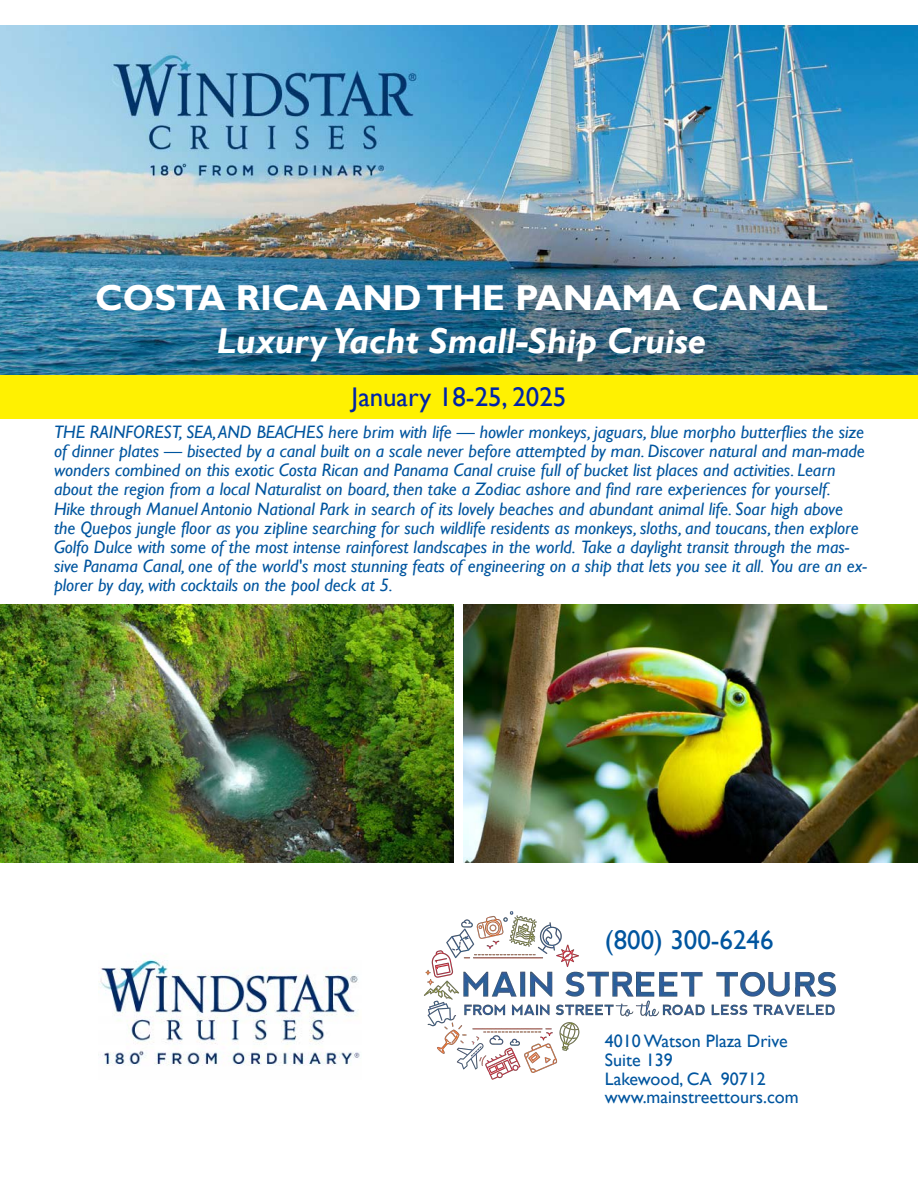
<style>
.page{position:relative;width:918px;height:1188px;background:#fff}
.page>*{position:absolute;margin:0;border:0;box-sizing:border-box;transform-origin:0 0}
.t1{font:italic 700 36px "Gill Sans";color:#fff}
.t2{font:700 36px "Gill Sans";color:#fff}
.t3{font:27px "Gill Sans";color:#0024a7}
.t4{font:27px "Gill Sans";color:#00559f}
.t5{font:italic 18px/19.2px "Gill Sans";color:#00559f}
.t6{font:18px "Gill Sans";color:#00559f}
</style>
<div class="page">
<img style="left:0;top:26px;width:918px;height:349px">
<img style="left:100px;top:959px;width:260px;height:107px">
<img style="left:423px;top:911px;width:413px;height:169px">
<img style="left:0;top:604px;width:454px;height:259px">
<img style="left:464px;top:604px;width:453px;height:259px">
<div style="left:0;top:375px;width:918px;height:43px;background:#fff101"></div>
<p class="t2" style="left:95px;top:277px;width:734px">COSTA RICA AND THE PANAMA CANAL</p>
<p class="t1" style="left:217px;top:320px;width:491px">Luxury Yacht Small-Ship Cruise</p>
<p class="t3" style="left:352px;top:381px;width:216px">January 18-25, 2025</p>
<p class="t5" style="left:54px;top:422px;width:814px">THE RAINFOREST, SEA, AND BEACHES here brim with life — howler monkeys, jaguars, blue morpho butterflies the size of dinner plates — bisected by a canal built on a scale never before attempted by man. Discover natural and man-made wonders combined on this exotic Costa Rican and Panama Canal cruise full of bucket list places and activities. Learn about the region from a local Naturalist on board, then take a Zodiac ashore and find rare experiences for yourself.<br>Hike through Manuel Antonio National Park in search of its lovely beaches and abundant animal life. Soar high above the Quepos jungle floor as you zipline searching for such wildlife residents as monkeys, sloths, and toucans, then explore Golfo Dulce with some of the most intense rainforest landscapes in the world. Take a daylight transit through the mas&shy;sive Panama Canal, one of the world's most stunning feats of engineering on a ship that lets you see it all. You are an ex&shy;plorer by day, with cocktails on the pool deck at 5.</p>
<p class="t4" style="left:605px;top:924px;width:170px">(800) 300-6246</p>
<p class="t6" style="left:605px;top:1031px;width:184px">4010 Watson Plaza Drive</p>
<p class="t6" style="left:605px;top:1049px;width:69px">Suite 139</p>
<p class="t6" style="left:605px;top:1068px;width:162px">Lakewood, CA 90712</p>
<p class="t6" style="left:605px;top:1086px;width:195px">www.mainstreettours.com</p>
</div>
